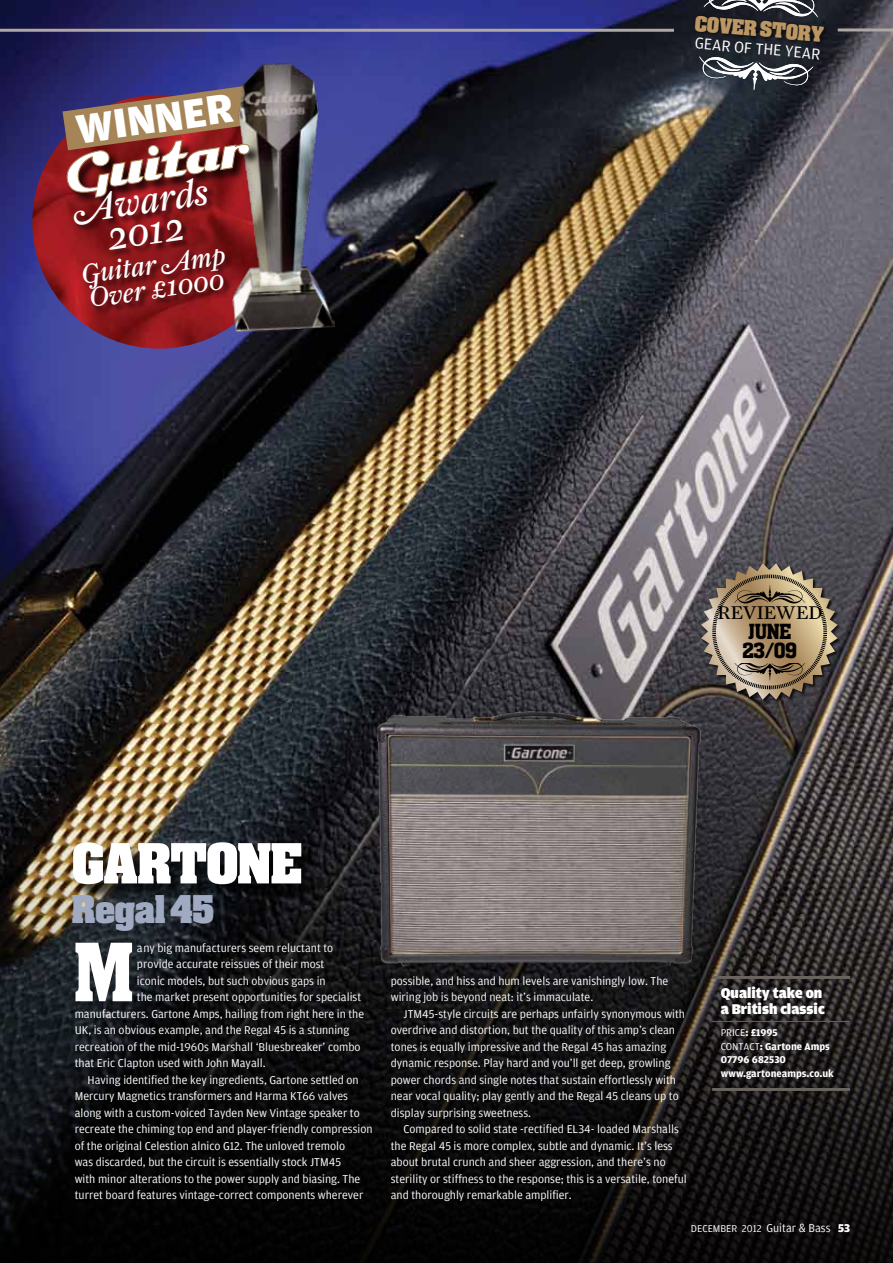
<style>
.page{position:relative;width:893px;height:1263px;background:#fff}
.page>*{position:absolute;margin:0;border:0;box-sizing:border-box;transform-origin:0 0}
.t1{font:500 77.7px "Aachen SH";color:#fff}
.t2{font:700 53.55px "Aachen SH";letter-spacing:-.005em;color:#fff}
.t3{font:900 43.5px "Amplitude";color:#fff}
.t4{font:38.4px/31.3px "Farnham Display Reg Ital Swash Alt";color:#fff;text-align:center}
.t5{font:700 37.05px "Aachen SH";color:#a0abc1}
.t6{font:27.9px/24.3px "Farnham Display Reg Ital Swash Alt";color:#fff}
.t7{font:700 20.4px "Aachen SH";color:#bc9763}
.t8{font:500 20.25px/19.4px "Aachen SH";letter-spacing:.01em;color:#000}
.t9{font:18.45px "Farnham Display";color:#000}
.t10{font:16.5px "Amplitude";color:#fff}
.t11{font:900 15px/16.5px "Amplitude";color:#fff}
.t12{font:12px "Amplitude";color:#fff}
.t13{font:700 10.5px/13.5px "Amplitude";color:#fff}
.t14{font:10.5px "Amplitude";color:#fff}
.s1{font-weight:400}
.s2{font-size:12px}
.s3{font-weight:900;font-size:12px}
</style>
<div class="page">
<img style="left:0;top:0;width:893px;height:766px">
<hr style="left:838px;top:28px;width:55px;height:3px;background:#ada8a4">
<hr style="left:0;top:29px;width:674px;height:3px;background:#ada8a4">
<svg style="left:703px;top:0;width:115px;height:12px"></svg>
<svg style="left:699px;top:56px;width:114px;height:35px"></svg>
<div style="left:692px;top:12px;width:138px;height:35px;background:#000;opacity:.75"></div>
<img style="left:26px;top:95px;width:267px;height:260px">
<img style="left:224px;top:61px;width:111px;height:271px">
<div style="left:67px;top:140px;width:195px;height:70px;background:#000;opacity:.75"></div>
<svg style="left:63px;top:84px;width:201px;height:114px;background:#8e665f"></svg>
<svg style="left:148px;top:145px;width:11px;height:11px"></svg>
<div style="left:147px;top:145px;width:12px;height:12px;border:1px solid #a58458;border-radius:5px"></div>
<div style="left:74px;top:178px;width:142px;height:81px;background:#000;opacity:.65"></div>
<div style="left:83px;top:248px;width:150px;height:68px;background:#000;opacity:.65"></div>
<svg style="left:0;top:766px;width:893px;height:497px;background:#1a1918"></svg>
<img style="left:376px;top:708px;width:328px;height:258px">
<div style="left:75px;top:845px;width:245px;height:57px;background:#000;opacity:.75"></div>
<hr style="left:712px;top:1088px;width:138px;height:3px;background:#6a645e">
<hr style="left:712px;top:1021px;width:138px;height:1px;background:#6a645e">
<hr style="left:712px;top:976px;width:138px;height:3px;background:#6a645e">
<div style="left:701px;top:563px;width:141px;height:141px;background:#000;opacity:.75"></div>
<svg style="left:701px;top:563px;width:137px;height:137px;background:#918069"></svg>
<p class="t3" style="left:73px;top:105px;width:159px;rotate:-8deg">WINNER</p>
<p class="t4" style="left:73px;top:194px;width:136px;rotate:-8deg">Awards<br>2012</p>
<p class="t6" style="left:80px;top:262px;width:147px;rotate:-8deg">Guitar Amp<br>Over £1000</p>
<p class="t7" style="left:696px;top:11px;width:130px;rotate:5deg">COVER STORY</p>
<p class="t10" style="left:696px;top:34px;width:124px;rotate:5deg">gear of the year</p>
<p class="t9" style="left:717px;top:602px;width:106px">REVIEWED</p>
<p class="t8" style="left:743px;top:621px;width:56px">JUNE<br>23/09</p>
<p class="t2" style="left:72px;top:832px;width:231px">GARTONE</p>
<p class="t5" style="left:72px;top:888px;width:143px">REGAL 45</p>
<p class="t1" style="left:75px;top:926px;width:60px">M</p>
<p class="t12" style="left:137px;top:941px;width:198px">any big manufacturers seem reluctant to</p>
<p class="t12" style="left:137px;top:957px;width:189px">provide accurate reissues of their most</p>
<p class="t12" style="left:137px;top:974px;width:190px">iconic models, but such obvious gaps in</p>
<p class="t12" style="left:137px;top:990px;width:226px">the market present opportunities for specialist</p>
<p class="t12" style="left:75px;top:1007px;width:291px">manufacturers. Gartone Amps, hailing from right here in the</p>
<p class="t12" style="left:75px;top:1023px;width:276px">UK, is an obvious example, and the Regal 45 is a stunning</p>
<p class="t12" style="left:75px;top:1040px;width:287px">recreation of the mid-1960s Marshall ‘Bluesbreaker’ combo</p>
<p class="t12" style="left:75px;top:1056px;width:192px">that Eric Clapton used with John Mayall.</p>
<p class="t12" style="left:87px;top:1073px;width:273px">Having identified the key ingredients, Gartone settled on</p>
<p class="t12" style="left:75px;top:1089px;width:275px">Mercury Magnetics transformers and Harma KT66 valves</p>
<p class="t12" style="left:75px;top:1106px;width:287px">along with a custom-voiced Tayden New Vintage speaker to</p>
<p class="t12" style="left:75px;top:1122px;width:299px">recreate the chiming top end and player-friendly compression</p>
<p class="t12" style="left:75px;top:1139px;width:272px">of the original Celestion alnico G12. The unloved tremolo</p>
<p class="t12" style="left:75px;top:1155px;width:268px">was discarded, but the circuit is essentially stock JTM45</p>
<p class="t12" style="left:75px;top:1172px;width:287px">with minor alterations to the power supply and biasing. The</p>
<p class="t12" style="left:75px;top:1188px;width:290px">turret board features vintage-correct components wherever</p>
<p class="t12" style="left:391px;top:974px;width:279px">possible, and hiss and hum levels are vanishingly low. The</p>
<p class="t12" style="left:391px;top:990px;width:204px">wiring job is beyond neat: it’s immaculate.</p>
<p class="t12" style="left:404px;top:1007px;width:283px">JTM45-style circuits are perhaps unfairly synonymous with</p>
<p class="t12" style="left:391px;top:1023px;width:286px">overdrive and distortion, but the quality of this amp’s clean</p>
<p class="t12" style="left:391px;top:1040px;width:277px">tones is equally impressive and the Regal 45 has amazing</p>
<p class="t12" style="left:391px;top:1056px;width:281px">dynamic response. Play hard and you’ll get deep, growling</p>
<p class="t12" style="left:391px;top:1073px;width:287px">power chords and single notes that sustain effortlessly with</p>
<p class="t12" style="left:391px;top:1089px;width:289px">near vocal quality; play gently and the Regal 45 cleans up to</p>
<p class="t12" style="left:391px;top:1106px;width:142px">display surprising sweetness.</p>
<p class="t12" style="left:404px;top:1122px;width:277px">Compared to solid state -rectified EL34- loaded M arshalls</p>
<p class="t12" style="left:391px;top:1139px;width:283px">the Regal 45 is more complex, subtle and dynamic. It’s less</p>
<p class="t12" style="left:391px;top:1155px;width:276px">about brutal crunch and sheer aggression, and there’s no</p>
<p class="t12" style="left:391px;top:1172px;width:298px">sterility or stiffness to the response; this is a versatile, toneful</p>
<p class="t12" style="left:391px;top:1188px;width:183px">and thoroughly remarkable amplifier.</p>
<p class="t11" style="left:721px;top:985px;width:105px">Quality take on a British classic</p>
<p class="t13" style="left:721px;top:1026px;width:115px"><span class="s1">Pri ce</span>: £1995<br><span class="s1">Con tact</span>: Gartone Amps<br>07796 682530 www.gartoneamps.co.uk</p>
<p class="t14" style="left:691px;top:1223px;width:161px">december 2012 <span class="s2">Guitar &amp; Bass</span> <span class="s3">53</span></p>
</div>
